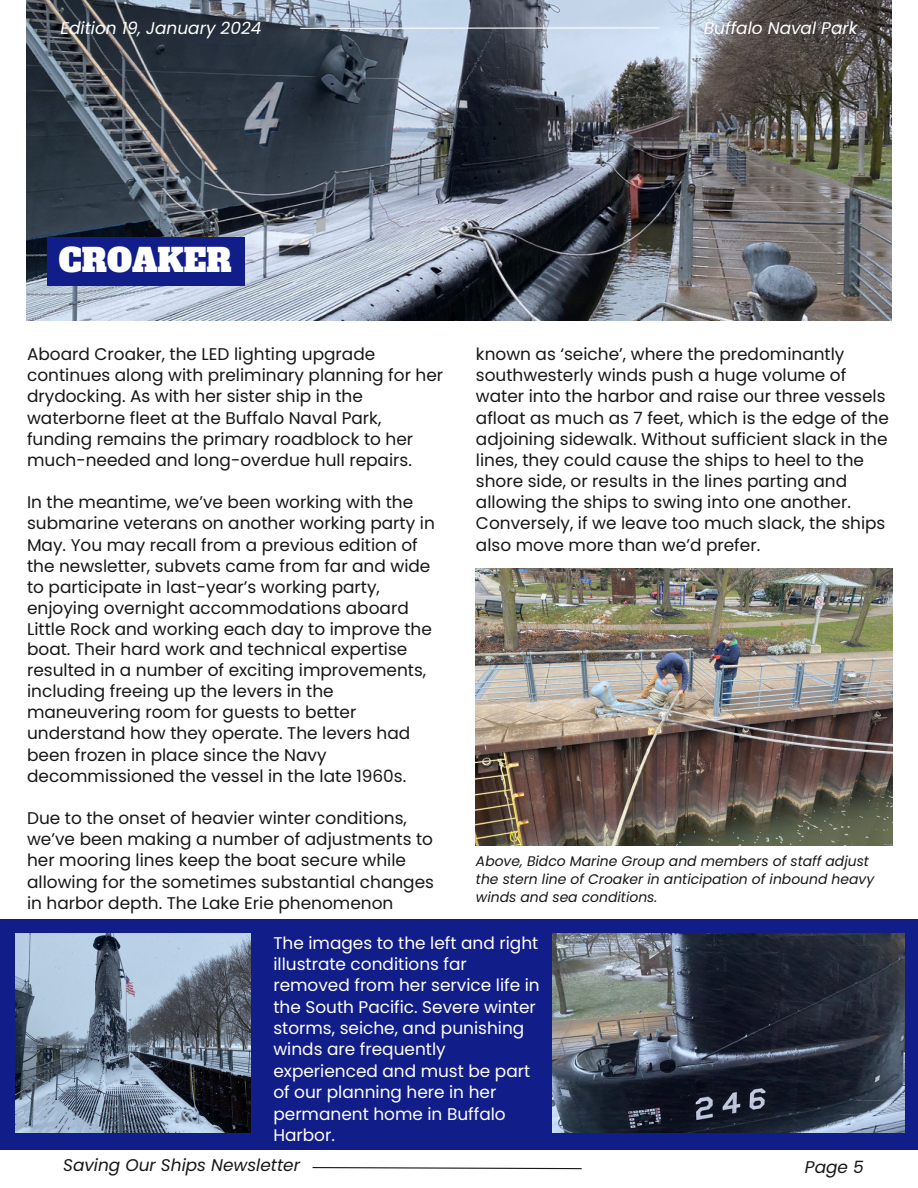
<style>
.page{position:relative;width:918px;height:1188px;background:#fff}
.page>*{position:absolute;margin:0;border:0;box-sizing:border-box;transform-origin:0 0}
.t1{font:31.65px "Alfa Slab One";color:#fff}
.t2{font:16.95px/21.1px "Poppins";color:#171717}
.t3{font:16.95px/21.3px "Poppins";color:#fff}
.t4{font:italic 16.95px "Poppins";color:#fff}
.t5{font:italic 16.95px "Poppins";color:#171717}
.t6{font:italic 13.95px/18px "Poppins";color:#171717}
</style>
<div class="page">
<div style="left:0;top:919px;width:918px;height:231px;background:#111d89"></div>
<img style="left:15px;top:934px;width:235px;height:199px">
<img style="left:553px;top:934px;width:352px;height:199px">
<img style="left:26px;top:0;width:865px;height:321px">
<div style="left:47px;top:238px;width:198px;height:48px;background:#111d89"></div>
<hr style="left:300px;top:27px;width:359px;height:2px;background:#fff">
<svg style="left:312px;top:1167px;width:270px;height:3px"></svg>
<img style="left:476px;top:569px;width:416px;height:277px">
<h2 class="t4" style="left:60px;top:16px;width:203px">Edition 19, January 2024</h2>
<h2 class="t4" style="left:704px;top:16px;width:155px">Buffalo Naval Park</h2>
<h2 class="t1" style="left:59px;top:240px;width:174px">CROAKER</h2>
<h2 class="t2" style="left:27px;top:344px;width:418px">Aboard Croaker, the LED lighting upgrade continues along with preliminary planning for her drydocking. As with her sister ship in the waterborne fleet at the Buffalo Naval Park, funding remains the primary roadblock to her much-needed and long-overdue hull repairs.</h2>
<h2 class="t2" style="left:27px;top:492px;width:409px">In the meantime, we’ve been working with the submarine veterans on another working party in May. You may recall from a previous edition of the newsletter, subvets came from far and wide to participate in last-year’s working party, enjoying overnight accommodations aboard Little Rock and working each day to improve the</h2>
<h2 class="t2" style="left:27px;top:638px;width:401px">boat. Their hard work and technical expertise resulted in a number of exciting improvements, including freeing up the levers in the maneuvering room for guests to better understand how they operate. The levers had been frozen in place since the Navy decommissioned the vessel in the late 1960s.</h2>
<p class="t2" style="left:27px;top:808px;width:409px">Due to the onset of heavier winter conditions, we’ve been making a number of adjustments to her mooring lines keep the boat secure while allowing for the sometimes substantial changes in harbor depth. The Lake Erie phenomenon</p>
<h2 class="t2" style="left:476px;top:344px;width:414px">known as ‘seiche’, where the predominantly southwesterly winds push a huge volume of water into the harbor and raise our three vessels afloat as much as 7 feet, which is the edge of the adjoining sidewalk. Without sufficient slack in the lines, they could cause the ships to heel to the shore side, or results in the lines parting and allowing the ships to swing into one another.<br>Conversely, if we leave too much slack, the ships also move more than we’d prefer.</h2>
<h2 class="t6" style="left:476px;top:852px;width:400px">Above, Bidco Marine Group and members of staff adjust the stern line of Croaker in anticipation of inbound heavy winds and sea conditions.</h2>
<h2 class="t3" style="left:273px;top:932px;width:268px">The images to the left and right illustrate conditions far removed from her service life in the South Pacific. Severe winter storms, seiche, and punishing winds are frequently experienced and must be part of our planning here in her permanent home in Buffalo<br>Harbor.</h2>
<h2 class="t5" style="left:63px;top:1153px;width:238px">Saving Our Ships Newsletter</h2>
<h1 class="t5" style="left:805px;top:1155px;width:60px">Page 5</h1>
</div>
